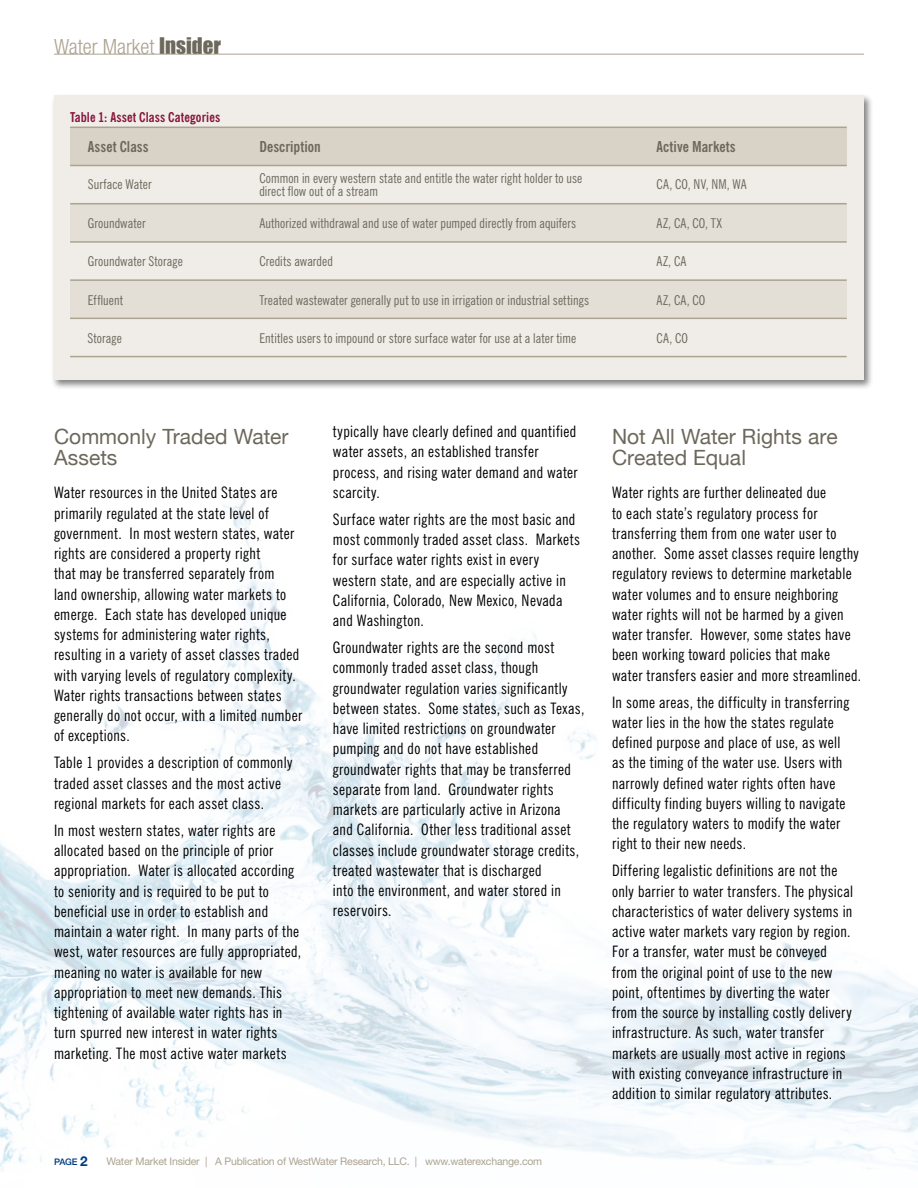
<style>
.page{position:relative;width:918px;height:1188px;background:#fff}
.page>*{position:absolute;margin:0;border:0;box-sizing:border-box;transform-origin:0 0}
.t1{font:21px/20.2px "Helvetica Neue";color:#6d685c}
.t2{font:300 condensed 21px "Helvetica Neue";color:#aca391}
.t3{font:condensed 15.75px/20.2px "News Gothic BT";letter-spacing:.02em;color:#000}
.t4{font:700 condensed 15px "News Gothic BT";color:#6d685c}
.t5{font:condensed 13.5px/13.5px "News Gothic BT";letter-spacing:.01em;color:#6d685c}
.t6{font:700 condensed 13.5px "News Gothic BT";letter-spacing:.005em;color:#88153d}
.t7{font:10.5px "Helvetica Neue";letter-spacing:-.02em;color:#aca391}
.t8{font:500 9px "Helvetica Neue";color:#003a80}
.s1{font-family:"Impact";font-weight:400;font-stretch:normal;color:#6d685c}
.s2{font-weight:700;font-size:13.5px}
</style>
<div class="page">
<img style="left:0;top:494px;width:918px;height:677px">
<hr style="left:54px;top:54px;width:810px;height:1px;background:#aca391">
<div style="left:51px;top:93px;width:823px;height:297px;background:#000;opacity:.5"></div>
<div style="left:54px;top:96px;width:810px;height:284px;background:#f0ede8"></div>
<div style="left:70px;top:127px;width:777px;height:39px;background:#d8d2c7"></div>
<hr style="left:70px;top:127px;width:777px;height:1px;background:#aca391">
<div style="left:70px;top:280px;width:777px;height:38px;background:#e4dfd6"></div>
<div style="left:70px;top:204px;width:777px;height:38px;background:#e4dfd6"></div>
<hr style="left:70px;top:165px;width:777px;height:1px;background:#aca391">
<hr style="left:70px;top:203px;width:777px;height:1px;background:#aca391">
<hr style="left:70px;top:241px;width:777px;height:2px;background:#aca391">
<hr style="left:70px;top:318px;width:777px;height:1px;background:#aca391">
<hr style="left:70px;top:279px;width:777px;height:2px;background:#aca391">
<hr style="left:70px;top:356px;width:777px;height:1px;background:#aca391">
<h1 class="t2" style="left:54px;top:34px;width:169px">Water Market <span class="s1">Insider</span></h1>
<p class="t6" style="left:70px;top:108px;width:152px">Table 1: Asset Class Categories</p>
<p class="t4" style="left:88px;top:138px;width:62px">Asset Class</p>
<p class="t4" style="left:259px;top:138px;width:63px">Description</p>
<p class="t4" style="left:657px;top:138px;width:81px">Active Markets</p>
<p class="t5" style="left:88px;top:178px;width:65px">Surface Water</p>
<p class="t5" style="left:259px;top:171px;width:324px">Common in every western state and entitle the water right holder to use direct flow out of a stream</p>
<p class="t5" style="left:657px;top:178px;width:92px">CA, CO, NV, NM, WA</p>
<p class="t5" style="left:88px;top:217px;width:59px">Groundwater</p>
<p class="t5" style="left:259px;top:217px;width:318px">Authorized withdrawal and use of water pumped directly from aquifers</p>
<p class="t5" style="left:657px;top:217px;width:67px">AZ, CA, CO, TX</p>
<p class="t5" style="left:88px;top:255px;width:97px">Groundwater Storage</p>
<p class="t5" style="left:259px;top:255px;width:75px">Credits awarded</p>
<p class="t5" style="left:657px;top:255px;width:31px">AZ, CA</p>
<p class="t5" style="left:88px;top:293px;width:37px">Effluent</p>
<p class="t5" style="left:259px;top:293px;width:331px">Treated wastewater generally put to use in irrigation or industrial settings</p>
<p class="t5" style="left:657px;top:293px;width:50px">AZ, CA, CO</p>
<p class="t5" style="left:87px;top:331px;width:36px">Storage</p>
<p class="t5" style="left:259px;top:331px;width:318px">Entitles users to impound or store surface water for use at a later time</p>
<p class="t5" style="left:657px;top:331px;width:33px">CA, CO</p>
<h1 class="t1" style="left:54px;top:428px;width:236px">Commonly Traded Water<br>Assets</h1>
<p class="t3" style="left:54px;top:482px;width:250px">Water resources in the United States are primarily regulated at the state level of government. In most western states, water rights are considered a property right<br>that may be transferred separately from<br>land ownership, allowing water markets to emerge. Each state has developed unique systems for administering water rights, resulting in a variety of asset classes traded with varying levels of regulatory complexity.<br>Water rights transactions between states generally do not occur, with a limited number of exceptions.</p>
<p class="t3" style="left:54px;top:752px;width:240px">Table 1 provides a description of commonly traded asset classes and the most active regional markets for each asset class.</p>
<p class="t3" style="left:54px;top:820px;width:249px">In most western states, water rights are allocated based on the principle of prior appropriation. Water is allocated according to seniority and is required to be put to beneficial use in order to establish and maintain a water right. In many parts of the west, water resources are fully appropriated, meaning no water is available for new appropriation to meet new demands. This tightening of available water rights has in turn spurred new interest in water rights marketing. The most active water markets</p>
<p class="t3" style="left:333px;top:421px;width:246px">typically have clearly defined and quantified water assets, an established transfer process, and rising water demand and water scarcity.</p>
<p class="t3" style="left:333px;top:509px;width:249px">Surface water rights are the most basic and most commonly traded asset class. Markets for surface water rights exist in every western state, and are especially active in California, Colorado, New Mexico, Nevada and Washington.</p>
<p class="t3" style="left:333px;top:637px;width:253px">Groundwater rights are the second most commonly traded asset class, though groundwater regulation varies significantly between states. Some states, such as Texas, have limited restrictions on groundwater pumping and do not have established groundwater rights that may be transferred separate from land. Groundwater rights markets are particularly active in Arizona and California. Other less traditional asset classes include groundwater storage credits, treated wastewater that is discharged<br>into the environment, and water stored in reservoirs.</p>
<p class="t8" style="left:54px;top:1154px;width:35px">PAGE <span class="s2">2</span></p>
<p class="t7" style="left:106px;top:1155px;width:437px">Water Market Insider | A Publication of WestWater Research, LLC. | www.waterexchange.com</p>
<h1 class="t1" style="left:612px;top:428px;width:227px">Not All Water Rights are<br>Created Equal</h1>
<p class="t3" style="left:612px;top:482px;width:251px">Water rights are further delineated due<br>to each state’s regulatory process for transferring them from one water user to another. Some asset classes require lengthy regulatory reviews to determine marketable water volumes and to ensure neighboring water rights will not be harmed by a given water transfer. However, some states have been working toward policies that make water transfers easier and more streamlined.</p>
<p class="t3" style="left:612px;top:692px;width:239px">In some areas, the difficulty in transferring water lies in the how the states regulate defined purpose and place of use, as well as the timing of the water use. Users with narrowly defined water rights often have difficulty finding buyers willing to navigate the regulatory waters to modify the water right to their new needs.</p>
<p class="t3" style="left:612px;top:860px;width:243px">Differing legalistic definitions are not the only barrier to water transfers. The physical characteristics of water delivery systems in active water markets vary region by region.<br>For a transfer, water must be conveyed from the original point of use to the new point, oftentimes by diverting the water from the source by installing costly delivery infrastructure. As such, water transfer markets are usually most active in regions with existing conveyance infrastructure in addition to similar regulatory attributes.</p>
</div>
